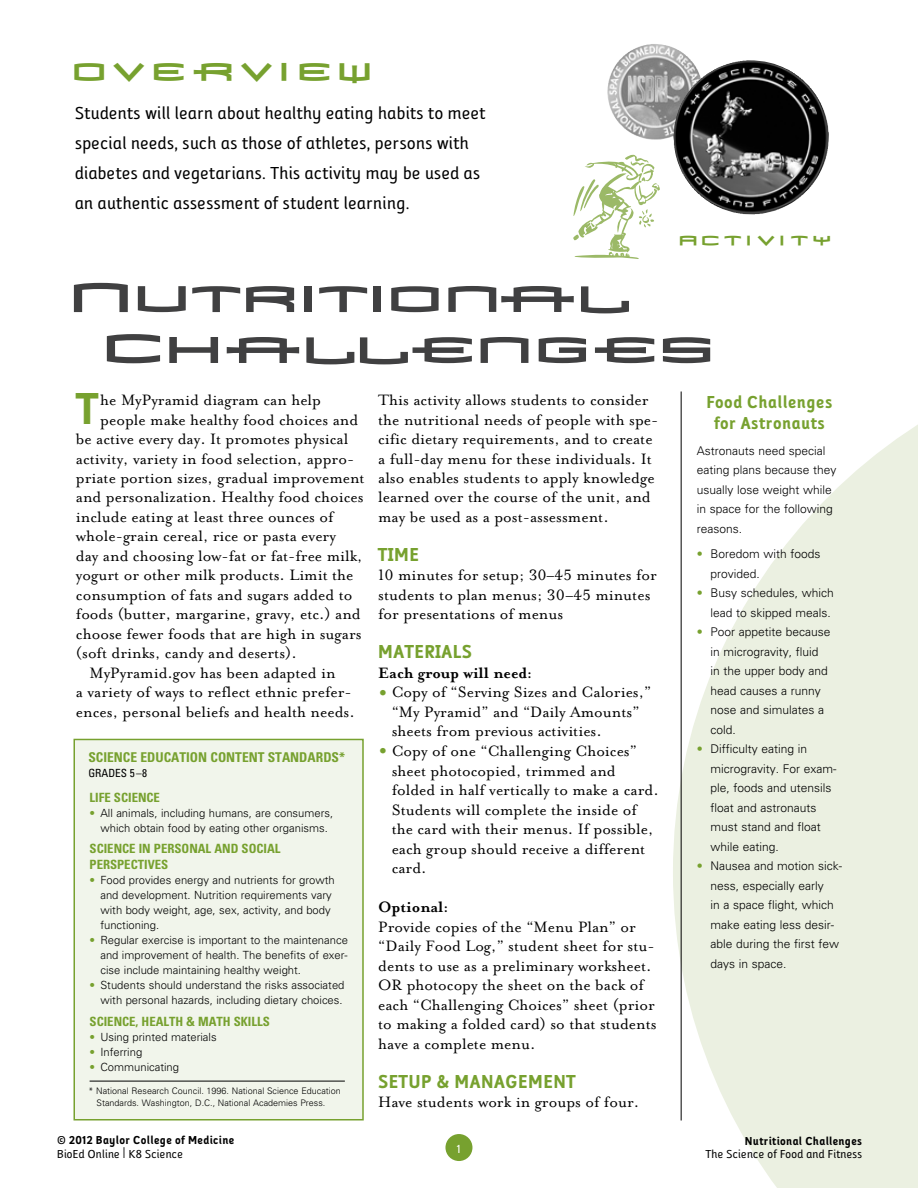
<style>
.page{position:relative;width:918px;height:1188px;background:#fff}
.page>*{position:absolute;margin:0;border:0;box-sizing:border-box;transform-origin:0 0}
.t1{font:700 condensed 48px/51px "Mata";letter-spacing:-.21em;color:#404041;scale:1.1 1}
.Text_headline{font:700 46.5px "Folder Rg";color:#77a12f}
.SO_Headline{font:700 condensed 33px "Mata";letter-spacing:-.03em;color:#77a12f}
.Body_text{font:700 19.5px "Folder Rg";color:#77a12f}
.SO_Body_Bullets{font:18px/30px "Folder Rg";color:#000}
.Body_text-2{font:700 18px/21px "Folder Rg";color:#77a12f;text-align:center}
.SO_Headline-2{font:700 condensed 18px "Mata";color:#77a12f}
.Body_text-3{font:17.25px/19.5px "Mrs Eaves Roman Lining";color:#000}
.Text_headline-2{font:17.25px "Mrs Eaves Roman Lining";color:#000}
.Body_text-4{font:700 17.25px "Mrs Eaves";color:#000}
.t2{font:700 condensed 13.5px "Univers";color:#77a12f}
.t3{font:700 condensed 12.75px/15.8px "Univers";color:#77a12f}
.SO_Body_Bullets-2{font:300 12px/19.5px "Univers";color:#000}
.Body_text-5{font:300 12px/19.5px "Univers";color:#000}
.t4{font:700 12px "Folder Rg";color:#000}
.t5{font:12px "Folder Rg";color:#000}
.t6{font:12px "Folder Rg";color:#fff}
.t7{font:300 11.25px/15px "Univers";color:#000;text-align:center}
.t8{font:condensed 11.25px "Univers";color:#000}
.t9{font:300 9px/12px "Univers";color:#000}
.s1{font-size:54px}
.s2{color:#77a12f}
.s3{font-size:36px;color:#77a12f}
.s4{font-family:"Mrs Eaves";font-weight:700}
</style>
<div class="page">
<div style="left:445px;top:1134px;width:27px;height:27px;background:#77a12f;border-radius:50%"></div>
<svg style="left:673px;top:395px;width:245px;height:793px;fill:#ebf0e1"></svg>
<div style="left:74px;top:739px;width:290px;height:381px;background:#f1f5eb;border:2px solid #77a12f"></div>
<hr style="left:681px;top:392px;width:1px;height:728px;background:#000">
<img style="left:607px;top:44px;width:84px;height:96px">
<svg style="left:573px;top:155px;width:87px;height:104px"></svg>
<img style="left:673px;top:60px;width:74px;height:145px">
<hr style="left:90px;top:1081px;width:255px;height:1px;background:#000">
<p class="SO_Headline" style="left:75px;top:56px;width:308px">OVERVIEW</p>
<p class="SO_Body_Bullets" style="left:75px;top:99px;width:412px">Students will learn about healthy eating habits to meet special needs, such as those of athletes, persons with diabetes and vegetarians. This activity may be used as an authentic assessment of student learning.</p>
<p class="SO_Headline-2" style="left:681px;top:232px;width:158px">Activity</p>
<p class="t1" style="left:108px;top:273px;width:567px;text-indent:-33px"><span class="s1">N</span>utritional <span class="s1">c</span>HallenGes</p>
<p class="Text_headline" style="left:77px;top:383px;width:24px">T</p>
<p class="Text_headline-2" style="left:100px;top:391px;width:222px">he MyPyramid diagram can help</p>
<p class="Text_headline-2" style="left:100px;top:410px;width:260px">people make healthy food choices and</p>
<p class="Text_headline-2" style="left:76px;top:430px;width:274px">be active every day. It promotes physical</p>
<p class="Text_headline-2" style="left:76px;top:449px;width:280px">activity, variety in food selection, appro-</p>
<p class="Text_headline-2" style="left:76px;top:469px;width:290px">priate portion sizes, gradual improvement</p>
<p class="Text_headline-2" style="left:76px;top:488px;width:289px">and personalization. Healthy food choices</p>
<p class="Text_headline-2" style="left:76px;top:508px;width:259px">include eating at least three ounces of</p>
<p class="Text_headline-2" style="left:76px;top:527px;width:262px">whole-grain cereal, rice or pasta every</p>
<p class="Text_headline-2" style="left:76px;top:547px;width:288px">day and choosing low-fat or fat-free milk,</p>
<p class="Text_headline-2" style="left:76px;top:566px;width:279px">yogurt or other milk products. Limit the</p>
<p class="Text_headline-2" style="left:76px;top:586px;width:278px">consumption of fats and sugars added to</p>
<p class="Text_headline-2" style="left:76px;top:605px;width:286px">foods (butter, margarine, gravy, etc.) and</p>
<p class="Text_headline-2" style="left:76px;top:625px;width:287px">choose fewer foods that are high in sugars</p>
<p class="Text_headline-2" style="left:76px;top:644px;width:222px">(soft drinks, candy and deserts).</p>
<p class="Body_text-3" style="left:76px;top:663px;width:280px;text-align:center">MyPyramid.gov has been adapted in<br>a variety of ways to reflect ethnic prefer&shy;ences, personal beliefs and health needs.</p>
<p class="t2" style="left:88px;top:749px;width:258px">SCIENCE EDUCATION CONTENT STANDARDS*</p>
<p class="t8" style="left:88px;top:766px;width:60px">GRADES 5–8</p>
<p class="t3" style="left:90px;top:789px;width:72px">LIFE SCIENCE</p>
<p class="t7" style="left:90px;top:805px;width:245px"><span class="s2">•</span> All animals, including humans, are consumers, which obtain food by eating other organisms.</p>
<p class="t3" style="left:90px;top:841px;width:192px">SCIENCE IN PERSONAL AND SOCIAL<br>PERSPECTIVES</p>
<p class="t7" style="left:100px;top:873px;width:236px;text-align:left;text-indent:-11px"><span class="s2">•</span> Food provides energy and nutrients for growth and development. Nutrition requirements vary with body weight, age, sex, activity, and body functioning.</p>
<p class="t7" style="left:100px;top:933px;width:249px;text-align:justify;text-indent:-11px"><span class="s2">•</span> Regular exercise is important to the maintenance and improvement of health. The benefits of exer&shy;cise include maintaining healthy weight.</p>
<p class="t7" style="left:90px;top:978px;width:256px;text-align:right"><span class="s2">•</span> Students should understand the risks associated with personal hazards, including dietary choices.</p>
<p class="t3" style="left:90px;top:1013px;width:182px">SCIENCE, HEALTH &amp; MATH SKILLS</p>
<p class="t7" style="left:90px;top:1029px;width:129px"><span class="s2">•</span> Using printed materials</p>
<p class="t7" style="left:90px;top:1044px;width:54px"><span class="s2">•</span> Inferring</p>
<p class="t7" style="left:90px;top:1059px;width:91px"><span class="s2">•</span> Communicating</p>
<p class="t9" style="left:97px;top:1085px;width:246px;text-indent:-8px">* National Research Council. 1996. National Science Education<br>Standards. Washington, D.C., National Academies Press.</p>
<p class="t4" style="left:57px;top:1134px;width:179px">© 2012 Baylor College of Medicine</p>
<p class="t5" style="left:57px;top:1147px;width:128px">BioEd Online | K8 Science</p>
<p class="Body_text-3" style="left:378px;top:390px;width:282px">This activity allows students to consider the nutritional needs of people with spe&shy;cific dietary requirements, and to create a full-day menu for these individuals. It also enables students to apply knowledge learned over the course of the unit, and may be used as a post-assessment.</p>
<p class="Body_text" style="left:378px;top:543px;width:43px">TIME</p>
<p class="Body_text-3" style="left:378px;top:566px;width:280px">10 minutes for setup; 30–45 minutes for students to plan menus; 30–45 minutes for presentations of menus</p>
<p class="Body_text" style="left:378px;top:641px;width:96px">MATERIALS</p>
<p class="Body_text-4" style="left:378px;top:663px;width:155px">Each group will need:</p>
<p class="Body_text-3" style="left:392px;top:683px;width:261px;text-indent:-13px"><span class="s3">•</span> Copy of “Serving Sizes and Calories,” “My Pyramid” and “Daily Amounts” sheets from previous activities.</p>
<p class="Body_text-3" style="left:392px;top:741px;width:269px;text-indent:-13px"><span class="s3">•</span> Copy of one “Challenging Choices” sheet photocopied, trimmed and folded in half vertically to make a card.<br>Students will complete the inside of the card with their menus. If possible, each group should receive a different card.</p>
<p class="Body_text-3" style="left:378px;top:897px;width:280px"><span class="s4">Optional:<br></span>Provide copies of the “Menu Plan” or “Daily Food Log,” student sheet for stu&shy;dents to use as a preliminary worksheet.<br>OR photocopy the sheet on the back of each “Challenging Choices” sheet (prior to making a folded card) so that students have a complete menu.</p>
<p class="Body_text" style="left:378px;top:1070px;width:199px">SETUP &amp; MANAGEMENT</p>
<p class="Body_text-3" style="left:378px;top:1092px;width:262px">Have students work in groups of four.</p>
<p class="t6" style="left:457px;top:1142px;width:6px">1</p>
<p class="Body_text-2" style="left:706px;top:392px;width:128px">Food Challenges for Astronauts</p>
<p class="Body_text-5" style="left:697px;top:441px;width:141px">Astronauts need special eating plans because they usually lose weight while in space for the following reasons.</p>
<p class="SO_Body_Bullets-2" style="left:710px;top:544px;width:112px;text-indent:-14px"><span class="s2">•</span> Boredom with foods provided.</p>
<p class="SO_Body_Bullets-2" style="left:697px;top:583px;width:138px;text-align:right"><span class="s2">•</span> Busy schedules, which lead to skipped meals.</p>
<p class="SO_Body_Bullets-2" style="left:710px;top:622px;width:122px;text-indent:-14px"><span class="s2">•</span> Poor appetite because in microgravity, fluid in the upper body and head causes a runny nose and simulates a cold.</p>
<p class="SO_Body_Bullets-2" style="left:710px;top:739px;width:128px;text-indent:-14px"><span class="s2">•</span> Difficulty eating in microgravity. For exam&shy;ple, foods and utensils float and astronauts must stand and float while eating.</p>
<p class="SO_Body_Bullets-2" style="left:710px;top:856px;width:133px;text-indent:-14px"><span class="s2">•</span> Nausea and motion sick&shy;ness, especially early<br>in a space flight, which make eating less desir&shy;able during the first few days in space.</p>
<p class="t4" style="left:745px;top:1134px;width:119px">Nutritional Challenges</p>
<p class="t5" style="left:706px;top:1148px;width:158px">The Science of Food and Fitness</p>
</div>
